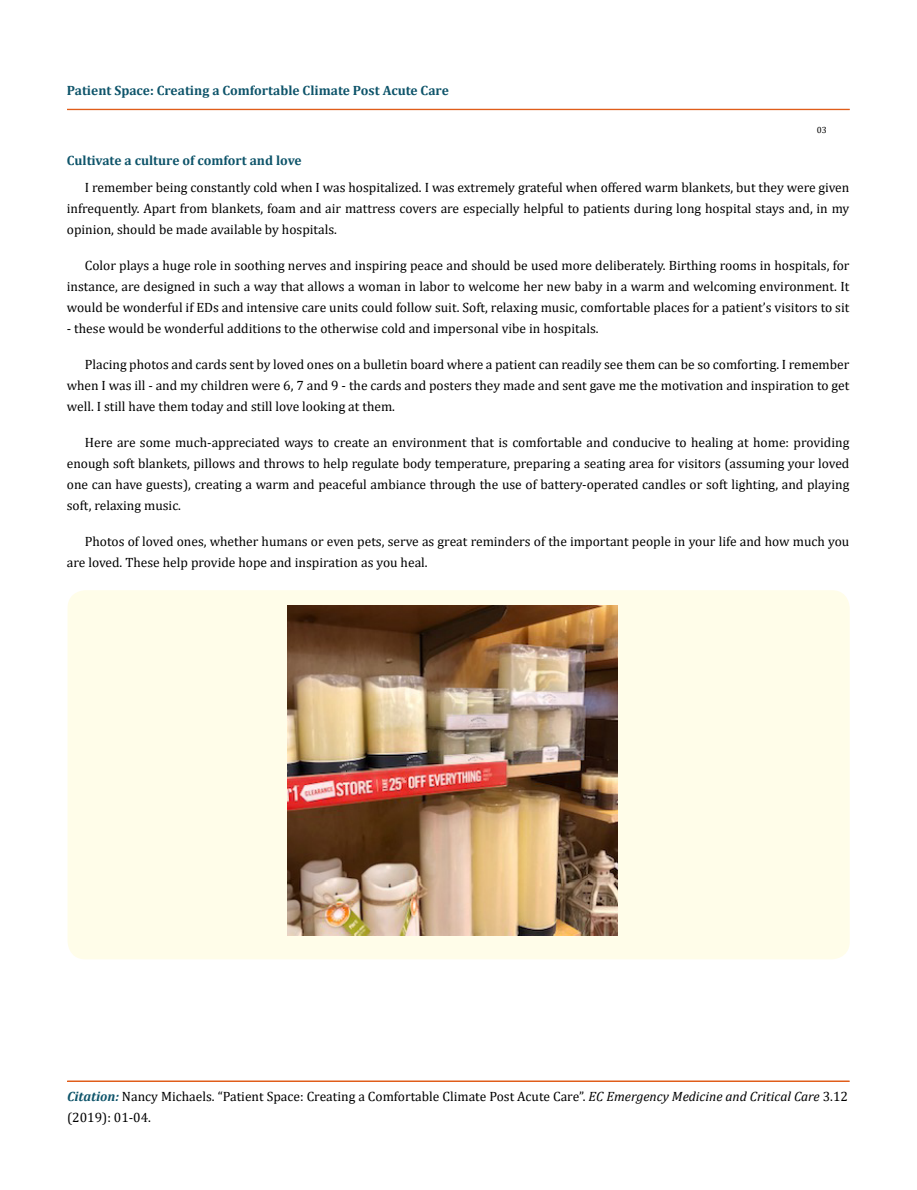
<style>
.page{position:relative;width:917px;height:1190px;background:#fff}
.page>*{position:absolute;margin:0;border:0;box-sizing:border-box;transform-origin:0 0}
.t1{font:13.5px/21px "Cambria";color:#000;text-align:justify}
.t2{font:700 13.5px "Cambria";color:#0e546a}
.t3{font:9px "Cambria";color:#000}
.s1{font-weight:700;font-style:italic;color:#0e546a}
.s2{font-style:italic}
</style>
<div class="page">
<div style="left:67px;top:109px;width:782px;height:1px;border:1px solid #e05d1a"></div>
<div style="left:67px;top:1081px;width:782px;height:1px;border:1px solid #e05d1a"></div>
<div style="left:68px;top:590px;width:781px;height:369px;background:#fffde9;border-radius:18px"></div>
<img style="left:287px;top:606px;width:330px;height:329px">
<p class="t2" style="left:67px;top:81px;width:383px">Patient Space: Creating a Comfortable Climate Post Acute Care</p>
<p class="t3" style="left:816px;top:124px;width:11px">03</p>
<p class="t2" style="left:67px;top:150px;width:236px">Cultivate a culture of comfort and love</p>
<p class="t1" style="left:67px;top:176px;width:784px;text-indent:18px">I remember being constantly cold when I was hospitalized. I was extremely grateful when offered warm blankets, but they were given infrequently. Apart from blankets, foam and air mattress covers are especially helpful to patients during long hospital stays and, in my opinion, should be made available by hospitals.</p>
<p class="t1" style="left:67px;top:254px;width:784px;text-indent:18px">Color plays a huge role in soothing nerves and inspiring peace and should be used more deliberately. Birthing rooms in hospitals, for instance, are designed in such a way that allows a woman in labor to welcome her new baby in a warm and welcoming environment. It would be wonderful if EDs and intensive care units could follow suit. Soft, relaxing music, comfortable places for a patient’s visitors to sit</p>
<p class="t1" style="left:67px;top:317px;width:533px">- these would be wonderful additions to the otherwise cold and impersonal vibe in hospitals.</p>
<p class="t1" style="left:67px;top:353px;width:784px;text-indent:18px">Placing photos and cards sent by loved ones on a bulletin board where a patient can readily see them can be so comforting. I remember when I was ill - and my children were 6, 7 and 9 - the cards and posters they made and sent gave me the motivation and inspiration to get well. I still have them today and still love looking at them.</p>
<p class="t1" style="left:67px;top:431px;width:784px;text-indent:18px">Here are some much-appreciated ways to create an environment that is comfortable and conducive to healing at home: providing enough soft blankets, pillows and throws to help regulate body temperature, preparing a seating area for visitors (assuming your loved one can have guests), creating a warm and peaceful ambiance through the use of battery-operated candles or soft lighting, and playing soft, relaxing music.</p>
<p class="t1" style="left:67px;top:530px;width:784px;text-indent:18px">Photos of loved ones, whether humans or even pets, serve as great reminders of the important people in your life and how much you are loved. These help provide hope and inspiration as you heal.</p>
<p class="t1" style="left:67px;top:1086px;width:782px"><span class="s1">Citation:</span> Nancy Michaels. “Patient Space: Creating a Comfortable Climate Post Acute Care”. <span class="s2">EC Emergency Medicine and Critical Care</span> 3.12 (2019): 01-04.</p>
</div>
